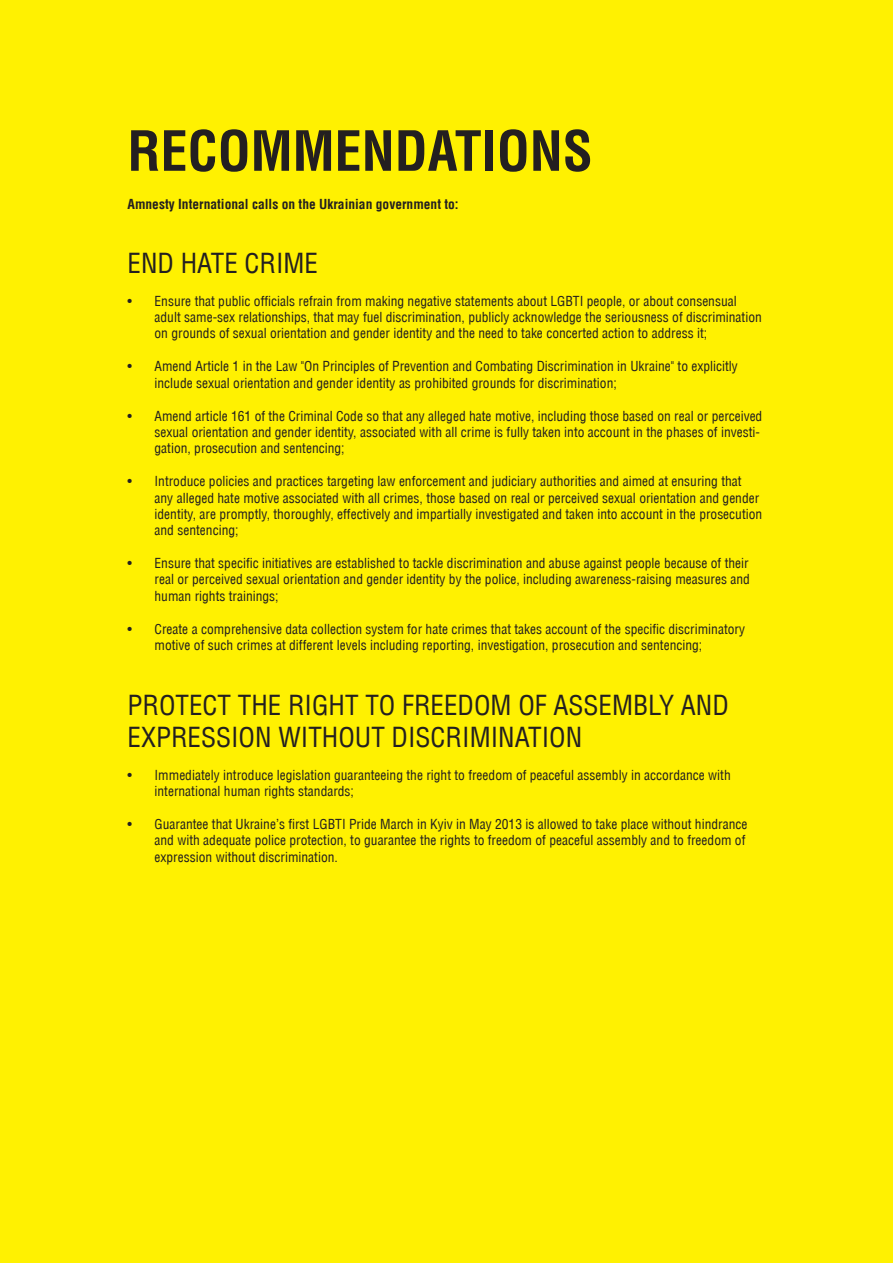
<style>
.page{position:relative;width:893px;height:1263px;background:#fff101}
.page>*{position:absolute;margin:0;border:0;box-sizing:border-box;transform-origin:0 0}
.t1{font:700 54px "AG Letterica Condensed";color:#231f20}
.осн{font:27px/32.4px "AG Letterica Condensed";color:#231f20}
.t2{font:13.5px/16.2px "AG Letterica Condensed";color:#231f20}
.осн-2{font:700 13.5px "AG Letterica Condensed";color:#231f20}
</style>
<div class="page">
<p class="t1" style="left:128px;top:119px;width:467px">RECOMMENDATIONS</p>
<p class="осн-2" style="left:128px;top:196px;width:333px">Amnesty International calls on the Ukrainian government to:</p>
<p class="осн" style="left:128px;top:247px;width:192px">END HATE CRIME</p>
<p class="t2" style="left:155px;top:293px;width:609px;text-indent:-27px">• Ensure that public officials refrain from making negative statements about LGBTI people, or about consensual adult same-sex relationships, that may fuel discrimination, publicly acknowledge the seriousness of discrimination on grounds of sexual orientation and gender identity and the need to take concerted action to address it;</p>
<p class="t2" style="left:155px;top:358px;width:585px;text-indent:-27px">• Amend Article 1 in the Law "On Principles of Prevention and Combating Discrimination in Ukraine" to explicitly include sexual orientation and gender identity as prohibited grounds for discrimination;</p>
<p class="t2" style="left:155px;top:408px;width:609px;text-indent:-27px">• Amend article 161 of the Criminal Code so that any alleged hate motive, including those based on real or perceived sexual orientation and gender identity, associated with all crime is fully taken into account in the phases of investi&shy;gation, prosecution and sentencing;</p>
<p class="t2" style="left:155px;top:473px;width:609px;text-indent:-27px">• Introduce policies and practices targeting law enforcement and judiciary authorities and aimed at ensuring that any alleged hate motive associated with all crimes, those based on real or perceived sexual orientation and gender identity, are promptly, thoroughly, effectively and impartially investigated and taken into account in the prosecution and sentencing;</p>
<p class="t2" style="left:155px;top:555px;width:597px;text-align:justify;text-indent:-27px">• Ensure that specific initiatives are established to tackle discrimination and abuse against people because of their real or perceived sexual orientation and gender identity by the police, including awareness-raising measures and human rights trainings;</p>
<p class="t2" style="left:155px;top:621px;width:592px;text-indent:-27px">• Create a comprehensive data collection system for hate crimes that takes account of the specific discriminatory motive of such crimes at different levels including reporting, investigation, prosecution and sentencing;</p>
<p class="осн" style="left:128px;top:689px;width:603px">PROTECT THE RIGHT TO FREEDOM OF ASSEMBLY AND<br>EXPRESSION WITHOUT DISCRIMINATION</p>
<p class="t2" style="left:155px;top:766px;width:578px;text-indent:-27px">• Immediately introduce legislation guaranteeing the right to freedom of peaceful assembly in accordance with international human rights standards;</p>
<p class="t2" style="left:155px;top:816px;width:594px;text-indent:-27px">• Guarantee that Ukraine’s first LGBTI Pride March in Kyiv in May 2013 is allowed to take place without hindrance and with adequate police protection, to guarantee the rights to freedom of peaceful assembly and to freedom of expression without discrimination.</p>
</div>
